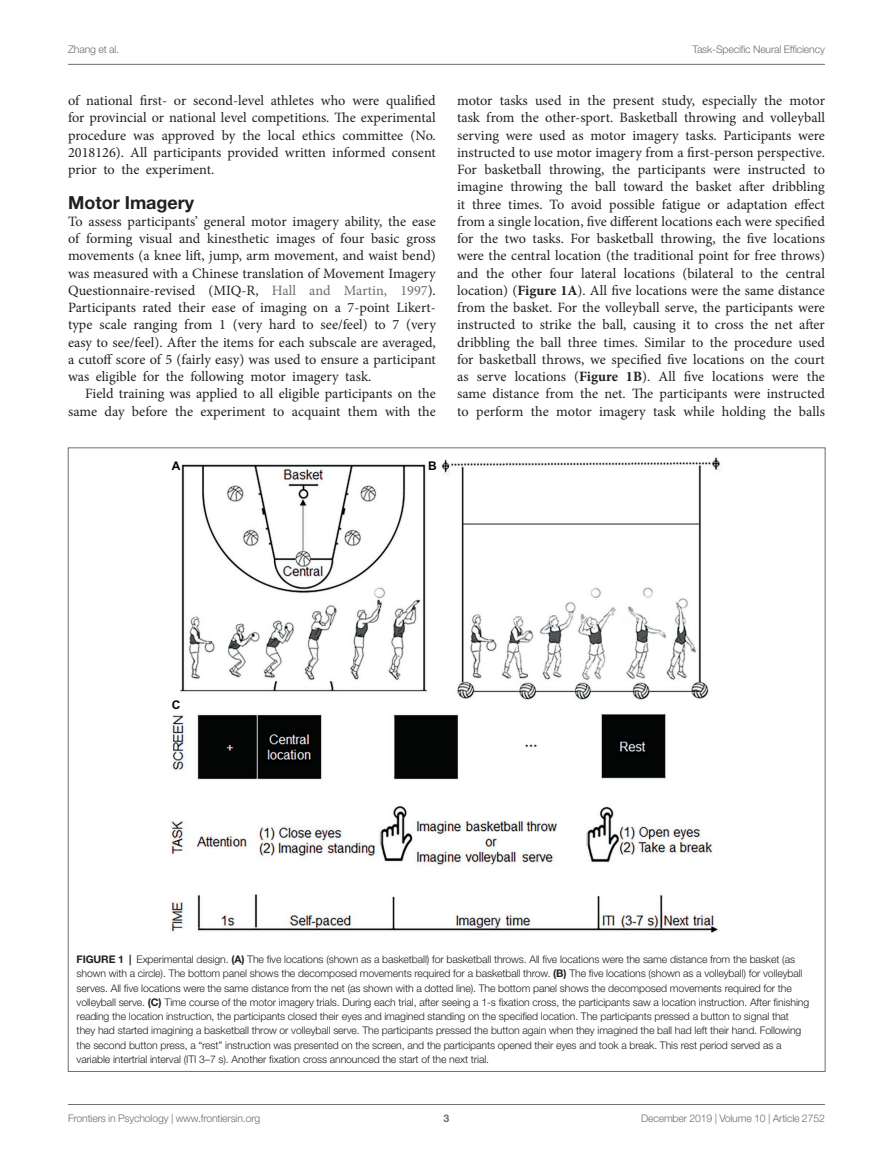
<style>
.page{position:relative;width:893px;height:1170px;background:#fff}
.page>*{position:absolute;margin:0;border:0;box-sizing:border-box;transform-origin:0 0}
.HEAD_2{font:700 18px "Helvetica Neue LT Std";color:#231f20}
.TEXT{font:14.25px/17.2px "Minion Pro";color:#231f20;text-align:right}
.TEXT_FLUSH{font:14.25px/17.2px "Minion Pro";color:#231f20;text-align:justify}
.t1{font:700 12px "Arial";color:#030505}
.FIG_LEG{font:300 10.5px/14.2px "Helvetica Neue LT Std";letter-spacing:-.01em;color:#231f20}
.t2{font:300 10.5px "Helvetica Neue LT Std";letter-spacing:-.015em;color:#6c6d70}
.t3{font:700 10.5px "Helvetica Neue LT Std";color:#6c6d70}
.s1{color:#6c6d70}
.s2{font-weight:700}
</style>
<div class="page">
<hr style="left:68px;top:64px;width:757px;height:1px;background:#6c6d70">
<hr style="left:68px;top:1104px;width:757px;height:1px;background:#6c6d70">
<img style="left:170px;top:457px;width:551px;height:476px">
<p class="t2" style="left:68px;top:42px;width:53px">Zhang et al.</p>
<p class="t2" style="left:692px;top:42px;width:134px">Task-Specific Neural Efficiency</p>
<p class="TEXT_FLUSH" style="left:68px;top:92px;width:369px">of national first- or second-level athletes who were qualified for provincial or national level competitions. The experimental procedure was approved by the local ethics committee (No.<br>2018126). All participants provided written informed consent prior to the experiment.</p>
<p class="HEAD_2" style="left:68px;top:191px;width:128px">Motor Imagery</p>
<p class="TEXT_FLUSH" style="left:68px;top:213px;width:369px">To assess participants’ general motor imagery ability, the ease of forming visual and kinesthetic images of four basic gross movements (a knee lift, jump, arm movement, and waist bend) was measured with a Chinese translation of Movement Imagery Questionnaire-revised (MIQ-R, <span class="s1">Hall and Martin, 1997</span>).<br>Participants rated their ease of imaging on a 7-point Likert&shy;type scale ranging from 1 (very hard to see/feel) to 7 (very easy to see/feel). After the items for each subscale are averaged, a cutoff score of 5 (fairly easy) was used to ensure a participant was eligible for the following motor imagery task.</p>
<p class="TEXT" style="left:68px;top:385px;width:369px">Field training was applied to all eligible participants on the same day before the experiment to acquaint them with the</p>
<p class="t1" style="left:172px;top:458px;width:10px">A</p>
<p class="t1" style="left:428px;top:458px;width:10px">B</p>
<p class="TEXT" style="left:457px;top:92px;width:369px;text-align:justify">motor tasks used in the present study, especially the motor task from the other-sport. Basketball throwing and volleyball serving were used as motor imagery tasks. Participants were instructed to use motor imagery from a first-person perspective.<br>For basketball throwing, the participants were instructed to imagine throwing the ball toward the basket after dribbling it three times. To avoid possible fatigue or adaptation effect from a single location, five different locations each were specified for the two tasks. For basketball throwing, the five locations were the central location (the traditional point for free throws) and the other four lateral locations (bilateral to the central location) (<span class="s2">Figure 1A</span>). All five locations were the same distance from the basket. For the volleyball serve, the participants were instructed to strike the ball, causing it to cross the net after dribbling the ball three times. Similar to the procedure used for basketball throws, we specified five locations on the court as serve locations (<span class="s2">Figure 1B</span>). All five locations were the same distance from the net. The participants were instructed to perform the motor imagery task while holding the balls</p>
<p class="t1" style="left:172px;top:696px;width:10px">C</p>
<p class="FIG_LEG" style="left:77px;top:952px;width:734px"><span class="s2">FIGURE 1 |</span> Experimental design. <span class="s2">(A)</span> The five locations (shown as a basketball) for basketball throws. All five locations were the same distance from the basket (as shown with a circle). The bottom panel shows the decomposed movements required for a basketball throw. <span class="s2">(B)</span> The five locations (shown as a volleyball) for volleyball serves. All five locations were the same distance from the net (as shown with a dotted line). The bottom panel shows the decomposed movements required for the volleyball serve. <span class="s2">(C)</span> Time course of the motor imagery trials. During each trial, after seeing a 1-s fixation cross, the participants saw a location instruction. After finishing reading the location instruction, the participants closed their eyes and imagined standing on the specified location. The participants pressed a button to signal that they had started imagining a basketball throw or volleyball serve. The participants pressed the button again when they imagined the ball had left their hand. Following the second button press, a “rest” instruction was presented on the screen, and the participants opened their eyes and took a break. This rest period served as a variable intertrial interval (ITI 3–7 s). Another fixation cross announced the start of the next trial.</p>
<p class="t2" style="left:68px;top:1111px;width:194px">Frontiers in Psychology | www.frontiersin.org</p>
<p class="t3" style="left:444px;top:1111px;width:7px">3</p>
<p class="t2" style="left:641px;top:1111px;width:185px">December 2019 | Volume 10 | Article 2752</p>
</div>
